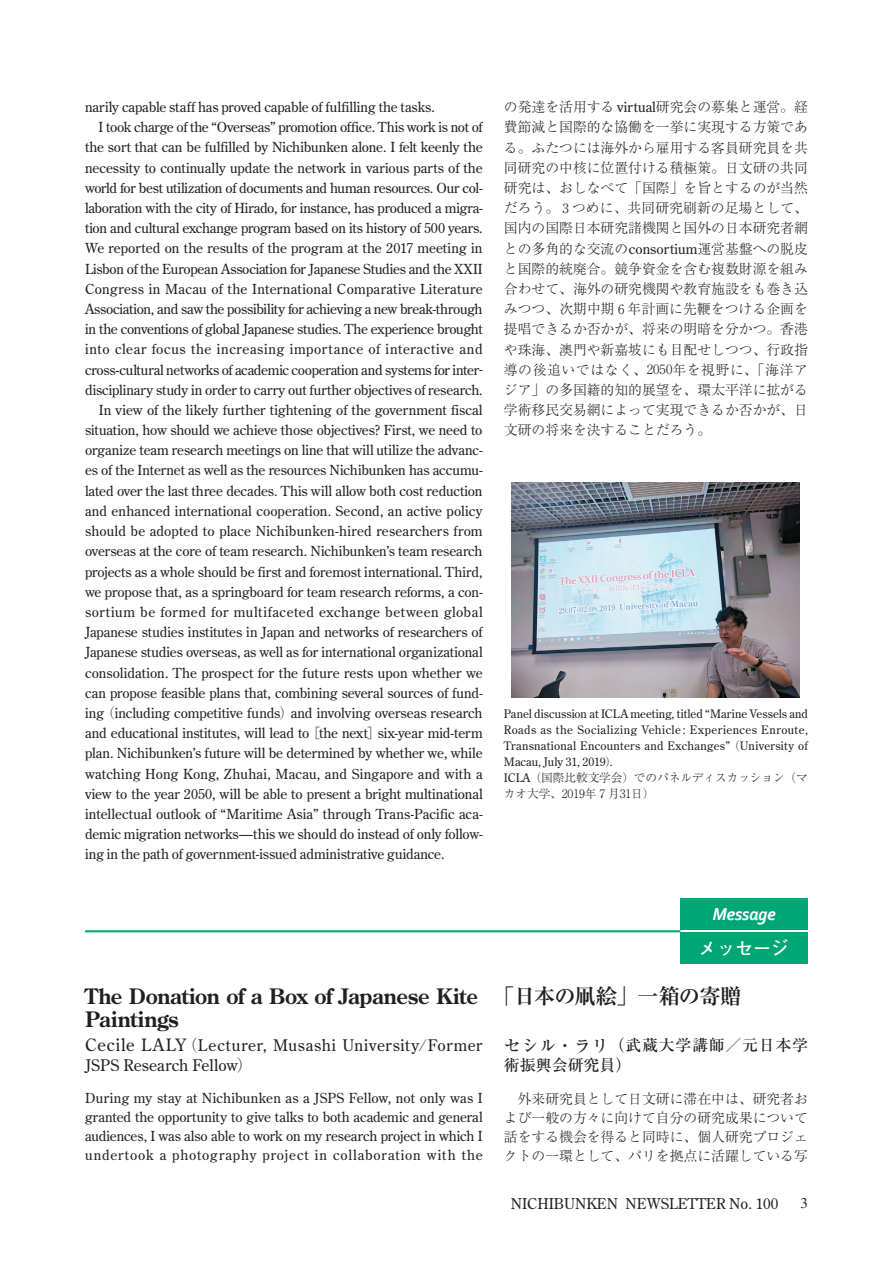
<style>
.page{position:relative;width:893px;height:1263px;background:#fff}
.page>*{position:absolute;margin:0;border:0;box-sizing:border-box;transform-origin:0 0}
.t1{font:700 21.3px/23.4px "Century Old Style";letter-spacing:-.015em;color:#231f20}
.t2{font:700 21.3px "Ryumin Pr 6 N";letter-spacing:-.03em;color:#231f20}
.t3{font:italic 700 18px "Corbel";letter-spacing:-.02em;color:#fff}
.t4{font:700 18px "Futo Go B101 Pr 6 N";color:#fff}
.t5{font:15.9px/20.2px "Century Old Style";letter-spacing:.035em;color:#231f20}
.t6{font:500 15.9px/20.2px "Ryumin Pr 6 N";letter-spacing:.045em;color:#231f20}
.t7{font:14.85px "Century Old Style";color:#231f20}
.t8{font:14.85px "Times";color:#231f20}
.t9{font:13.8px/19.2px "Century Old Style";letter-spacing:-.005em;color:#231f20;text-align:justify}
.t10{font:300 13.8px/20.2px "Ryumin Pr 6 N";color:#231f20;text-align:justify}
.t11{font:13.8px "Century Old Style";letter-spacing:-.025em;color:#231f20}
.t12{font:13.8px "Century Old Style";letter-spacing:.015em;color:#231f20}
.t13{font:13.8px "Century Old Style";letter-spacing:.02em;color:#231f20}
.t14{font:13.8px "Century Old Style";letter-spacing:.045em;color:#231f20}
.t15{font:13.8px "Century Old Style";letter-spacing:.035em;color:#231f20}
.t16{font:11.7px/15.9px "Century Old Style";letter-spacing:.015em;color:#231f20;text-align:justify}
.t17{font:300 11.7px/15.9px "Ryumin Pr 6 N";letter-spacing:-.01em;color:#231f20}
.s1{font-family:"Ryumin Pr 6 N";font-weight:300}
.s2{font-size:16.95px}
.s3{font-family:"Century Old Style";font-weight:400}
.s4{font-size:12.75px}
</style>
<div class="page">
<img style="left:512px;top:483px;width:288px;height:214px">
<hr style="left:85px;top:930px;width:595px;height:2px;background:#00a774">
<div style="left:680px;top:898px;width:128px;height:32px;background:#00a774"></div>
<div style="left:680px;top:932px;width:128px;height:32px;background:#00a774"></div>
<p class="t9" style="left:85px;top:97px;width:351px">narily capable staff has proved capable of fulfilling the tasks.</p>
<p class="t11" style="left:99px;top:118px;width:386px">I took charge of the “Overseas” promotion office. This work is not of</p>
<p class="t9" style="left:85px;top:137px;width:399px">the sort that can be fulfilled by Nichibunken alone. I felt keenly the</p>
<p class="t9" style="left:85px;top:158px;width:399px">necessity to continually update the network in various parts of the</p>
<p class="t9" style="left:85px;top:178px;width:399px">world for best utilization of documents and human resources. Our col-</p>
<p class="t9" style="left:85px;top:198px;width:399px">laboration with the city of Hirado, for instance, has produced a migra-</p>
<p class="t9" style="left:85px;top:218px;width:399px">tion and cultural exchange program based on its history of 500 years.</p>
<p class="t9" style="left:85px;top:238px;width:399px">We reported on the results of the program at the 2017 meeting in</p>
<p class="t9" style="left:85px;top:259px;width:399px">Lisbon of the European Association for Japanese Studies and the XXII</p>
<p class="t13" style="left:85px;top:280px;width:399px">Congress in Macau of the International Comparative Literature</p>
<p class="t9" style="left:85px;top:299px;width:399px">Association, and saw the possibility for achieving a new break-through</p>
<p class="t11" style="left:85px;top:320px;width:399px">in the conventions of global Japanese studies. The experience brought</p>
<p class="t14" style="left:85px;top:340px;width:399px">into clear focus the increasing importance of interactive and</p>
<p class="t11" style="left:85px;top:361px;width:399px">cross-cultural networks of academic cooperation and systems for inter-</p>
<p class="t9" style="left:85px;top:380px;width:399px">disciplinary study in order to carry out further objectives of research.</p>
<p class="t9" style="left:99px;top:400px;width:385px">In view of the likely further tightening of the government fiscal</p>
<p class="t9" style="left:85px;top:420px;width:399px">situation, how should we achieve those objectives? First, we need to</p>
<p class="t9" style="left:85px;top:440px;width:399px">organize team research meetings on line that will utilize the advanc-</p>
<p class="t9" style="left:85px;top:461px;width:399px">es of the Internet as well as the resources Nichibunken has accumu-</p>
<p class="t9" style="left:85px;top:481px;width:399px">lated over the last three decades. This will allow both cost reduction</p>
<p class="t9" style="left:85px;top:501px;width:399px">and enhanced international cooperation. Second, an active policy</p>
<p class="t12" style="left:85px;top:522px;width:399px">should be adopted to place Nichibunken-hired researchers from</p>
<p class="t9" style="left:85px;top:541px;width:399px">overseas at the core of team research. Nichibunken’s team research</p>
<p class="t9" style="left:85px;top:562px;width:399px">projects as a whole should be first and foremost international. Third,</p>
<p class="t9" style="left:85px;top:582px;width:399px">we propose that, as a springboard for team research reforms, a con-</p>
<p class="t15" style="left:85px;top:603px;width:399px">sortium be formed for multifaceted exchange between global</p>
<p class="t9" style="left:85px;top:622px;width:399px">Japanese studies institutes in Japan and networks of researchers of</p>
<p class="t9" style="left:85px;top:642px;width:399px">Japanese studies overseas, as well as for international organizational</p>
<p class="t9" style="left:85px;top:663px;width:399px">consolidation. The prospect for the future rests upon whether we</p>
<p class="t9" style="left:85px;top:683px;width:399px">can propose feasible plans that, combining several sources of fund-</p>
<p class="t9" style="left:85px;top:703px;width:399px">ing <span class="s1">（</span>including competitive funds<span class="s1">）</span> and involving overseas research</p>
<p class="t9" style="left:85px;top:723px;width:399px">and educational institutes, will lead to <span class="s1">［</span>the next<span class="s1">］</span> six-year mid-term</p>
<p class="t9" style="left:85px;top:743px;width:399px">plan. Nichibunken’s future will be determined by whether we, while</p>
<p class="t12" style="left:85px;top:765px;width:399px">watching Hong Kong, Zhuhai, Macau, and Singapore and with a</p>
<p class="t9" style="left:85px;top:784px;width:399px">view to the year 2050, will be able to present a bright multinational</p>
<p class="t9" style="left:85px;top:804px;width:399px">intellectual outlook of “Maritime Asia” through Trans-Pacific aca-</p>
<p class="t9" style="left:85px;top:824px;width:399px">demic migration networks—this we should do instead of only follow-</p>
<p class="t9" style="left:85px;top:844px;width:361px">ing in the path of government-issued administrative guidance.</p>
<h1 class="t1" style="left:85px;top:984px;width:394px">The Donation of a Box of Japanese Kite<br>Paintings</h1>
<p class="t5" style="left:85px;top:1035px;width:399px"><span class="s2">Cecile LALY</span><span class="s1">（</span>Lecturer, Musashi University<span class="s1">/</span>Former<br>JSPS Research Fellow<span class="s1">）</span></p>
<p class="t9" style="left:85px;top:1088px;width:399px">During my stay at Nichibunken as a JSPS Fellow, not only was I granted the opportunity to give talks to both academic and general audiences, I was also able to work on my research project in which I undertook a photography project in collaboration with the</p>
<p class="t10" style="left:504px;top:96px;width:306px">の発達を活用する <span class="s3">virtual</span>研究会の募集と運営。経費節減と国際的な協働を一挙に実現する方策である。ふたつには海外から雇用する客員研究員を共同研究の中核に位置付ける積極策。日文研の共同研究は、おしなべて「国際」を旨とするのが当然だろう。 <span class="s4">₃</span> つめに、共同研究刷新の足場として、国内の国際日本研究諸機関と国外の日本研究者網との多角的な交流の<span class="s3">consortium</span>運営基盤への脱皮と国際的統廃合。競争資金を含む複数財源を組み合わせて、海外の研究機関や教育施設をも巻き込みつつ、次期中期 <span class="s4">₆</span> 年計画に先鞭をつける企画を提唱できるか否かが、将来の明暗を分かつ。香港や珠海、澳門や新嘉坡にも目配せしつつ、行政指導の後追いではなく、<span class="s4">₂₀₅₀</span>年を視野に、「海洋アジア」の多国籍的知的展望を、環太平洋に拡がる学術移民交易網によって実現できるか否かが、日文研の将来を決することだろう。</p>
<p class="t16" style="left:504px;top:706px;width:306px">Panel discussion at ICLA meeting, titled “Marine Vessels and Roads as the Socializing Vehicle : Experiences Enroute, Transnational Encounters and Exchanges” <span class="s1">（</span>University of Macau, July 31, 2019<span class="s1">）</span>.</p>
<p class="t17" style="left:504px;top:769px;width:306px"><span class="s3">ICLA</span>（国際比較文学会）でのパネルディスカッション（マカオ大学、₂₀₁₉年 ₇ 月₃₁日）</p>
<h2 class="t3" style="left:712px;top:903px;width:65px">Message</h2>
<h2 class="t4" style="left:699px;top:934px;width:92px">メッセージ</h2>
<h1 class="t2" style="left:493px;top:979px;width:250px">「日本の凧絵」一箱の寄贈</h1>
<p class="t6" style="left:504px;top:1034px;width:306px"><span class="s2">セシル・ラリ</span>（武蔵大学講師／元日本学術振興会研究員）</p>
<p class="t10" style="left:504px;top:1088px;width:306px;line-height:19.2px">　外来研究員として日文研に滞在中は、研究者および一般の方々に向けて自分の研究成果について話をする機会を得ると同時に、個人研究プロジェクトの一環として、パリを拠点に活躍している写</p>
<p class="t7" style="left:511px;top:1194px;width:269px">NICHIBUNKEN NEWSLETTER No. 100</p>
<p class="t8" style="left:800px;top:1195px;width:9px">3</p>
</div>
